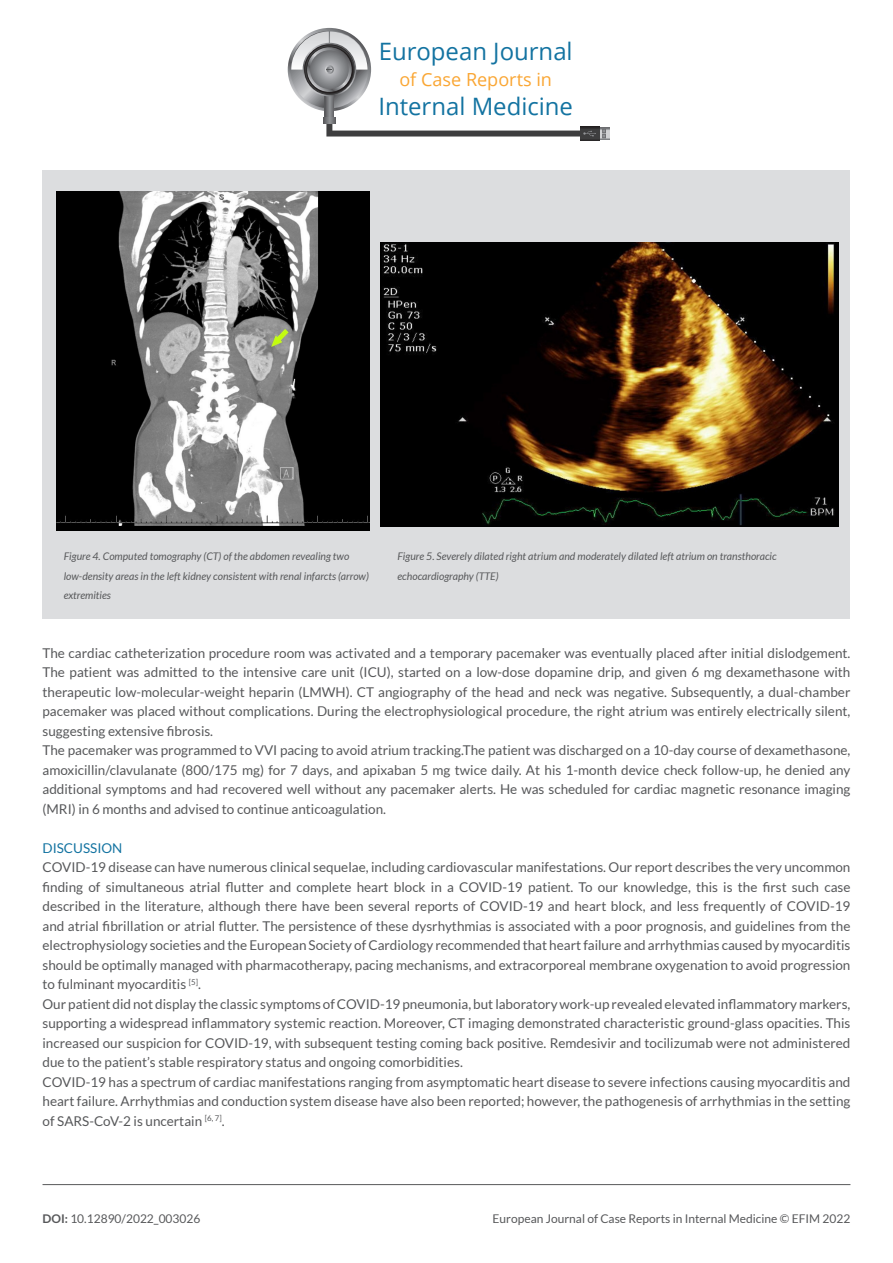
<style>
.page{position:relative;width:893px;height:1263px;background:#fff}
.page>*{position:absolute;margin:0;border:0;box-sizing:border-box;transform-origin:0 0}
.t1{font:24px "Open Sans";color:#1373a1}
.t2{font:18px "Open Sans";color:#faa633}
.TESTO_ARTICOLO{font:13.5px/19.5px "Lato";color:#57585a;text-align:justify}
.TITOLINI{font:13.5px "Lato";color:#1373a1}
.t3{font:12px "Lato";color:#57585a}
.DIDASCALIA{font:italic 10.5px/19.5px "Lato";color:#57585a}
.s1{font-weight:700}
</style>
<div class="page">
<svg style="left:288px;top:28px;width:83px;height:83px"></svg>
<svg style="left:291px;top:31px;width:77px;height:77px"></svg>
<svg style="left:325px;top:96px;width:9px;height:21px"></svg>
<svg style="left:303px;top:43px;width:53px;height:53px"></svg>
<svg style="left:304px;top:44px;width:51px;height:51px"></svg>
<svg style="left:307px;top:47px;width:45px;height:45px"></svg>
<svg style="left:310px;top:50px;width:39px;height:39px"></svg>
<svg style="left:291px;top:31px;width:76px;height:43px"></svg>
<svg style="left:600px;top:128px;width:10px;height:11px"></svg>
<svg style="left:603px;top:129px;width:2px;height:9px"></svg>
<svg style="left:580px;top:126px;width:20px;height:15px"></svg>
<svg style="left:323px;top:117px;width:273px;height:20px"></svg>
<hr style="left:43px;top:1184px;width:807px;height:1px;background:#57585a">
<div style="left:43px;top:170px;width:807px;height:449px;background:#dcdddf"></div>
<img style="left:56px;top:191px;width:313px;height:340px">
<img style="left:380px;top:243px;width:458px;height:283px">
<h1 class="t1" style="left:379px;top:35px;width:196px">European Journal</h1>
<h2 class="t2" style="left:399px;top:67px;width:154px">of Case Reports in</h2>
<h1 class="t1" style="left:378px;top:89px;width:196px">Internal Medicine</h1>
<p class="DIDASCALIA" style="left:64px;top:547px;width:307px">Figure 4. Computed tomography (CT) of the abdomen revealing two low-density areas in the left kidney consistent with renal infarcts (arrow) extremities</p>
<p class="DIDASCALIA" style="left:397px;top:547px;width:381px">Figure 5. Severely dilated right atrium and moderately dilated left atrium on transthoracic echocardiography (TTE)</p>
<p class="TESTO_ARTICOLO" style="left:43px;top:643px;width:809px">The cardiac catheterization procedure room was activated and a temporary pacemaker was eventually placed after initial dislodgement.<br>The patient was admitted to the intensive care unit (ICU), started on a low-dose dopamine drip, and given 6 mg dexamethasone with therapeutic low-molecular-weight heparin (LMWH). CT angiography of the head and neck was negative. Subsequently, a dual-chamber pacemaker was placed without complications. During the electrophysiological procedure, the right atrium was entirely electrically silent, suggesting extensive fibrosis.</p>
<p class="TESTO_ARTICOLO" style="left:43px;top:740px;width:809px">The pacemaker was programmed to VVI pacing to avoid atrium tracking.The patient was discharged on a 10-day course of dexamethasone, amoxicillin/clavulanate (800/175 mg) for 7 days, and apixaban 5 mg twice daily. At his 1-month device check follow-up, he denied any additional symptoms and had recovered well without any pacemaker alerts. He was scheduled for cardiac magnetic resonance imaging (MRI) in 6 months and advised to continue anticoagulation.</p>
<p class="TITOLINI" style="left:43px;top:840px;width:82px">DISCUSSION</p>
<p class="TESTO_ARTICOLO" style="left:43px;top:857px;width:809px">COVID-19 disease can have numerous clinical sequelae, including cardiovascular manifestations. Our report describes the very uncommon finding of simultaneous atrial flutter and complete heart block in a COVID-19 patient. To our knowledge, this is the first such case described in the literature, although there have been several reports of COVID-19 and heart block, and less frequently of COVID-19 and atrial fibrillation or atrial flutter. The persistence of these dysrhythmias is associated with a poor prognosis, and guidelines from the electrophysiology societies and the European Society of Cardiology recommended that heart failure and arrhythmias caused by myocarditis should be optimally managed with pharmacotherapy, pacing mechanisms, and extracorporeal membrane oxygenation to avoid progression to fulminant myocarditis <sup>[5]</sup>.</p>
<p class="TESTO_ARTICOLO" style="left:43px;top:994px;width:809px">Our patient did not display the classic symptoms of COVID-19 pneumonia, but laboratory work-up revealed elevated inflammatory markers, supporting a widespread inflammatory systemic reaction. Moreover, CT imaging demonstrated characteristic ground-glass opacities. This increased our suspicion for COVID-19, with subsequent testing coming back positive. Remdesivir and tocilizumab were not administered due to the patient’s stable respiratory status and ongoing comorbidities.</p>
<p class="TESTO_ARTICOLO" style="left:43px;top:1072px;width:809px">COVID-19 has a spectrum of cardiac manifestations ranging from asymptomatic heart disease to severe infections causing myocarditis and heart failure. Arrhythmias and conduction system disease have also been reported; however, the pathogenesis of arrhythmias in the setting of SARS-CoV-2 is uncertain <sup>[6,</sup> <sup>7]</sup>.</p>
<p class="t3" style="left:43px;top:1212px;width:159px"><span class="s1">DOI:</span> 10.12890/2022_003026</p>
<p class="t3" style="left:493px;top:1212px;width:359px">European Journal of Case Reports in Internal Medicine © EFIM 2022</p>
</div>
